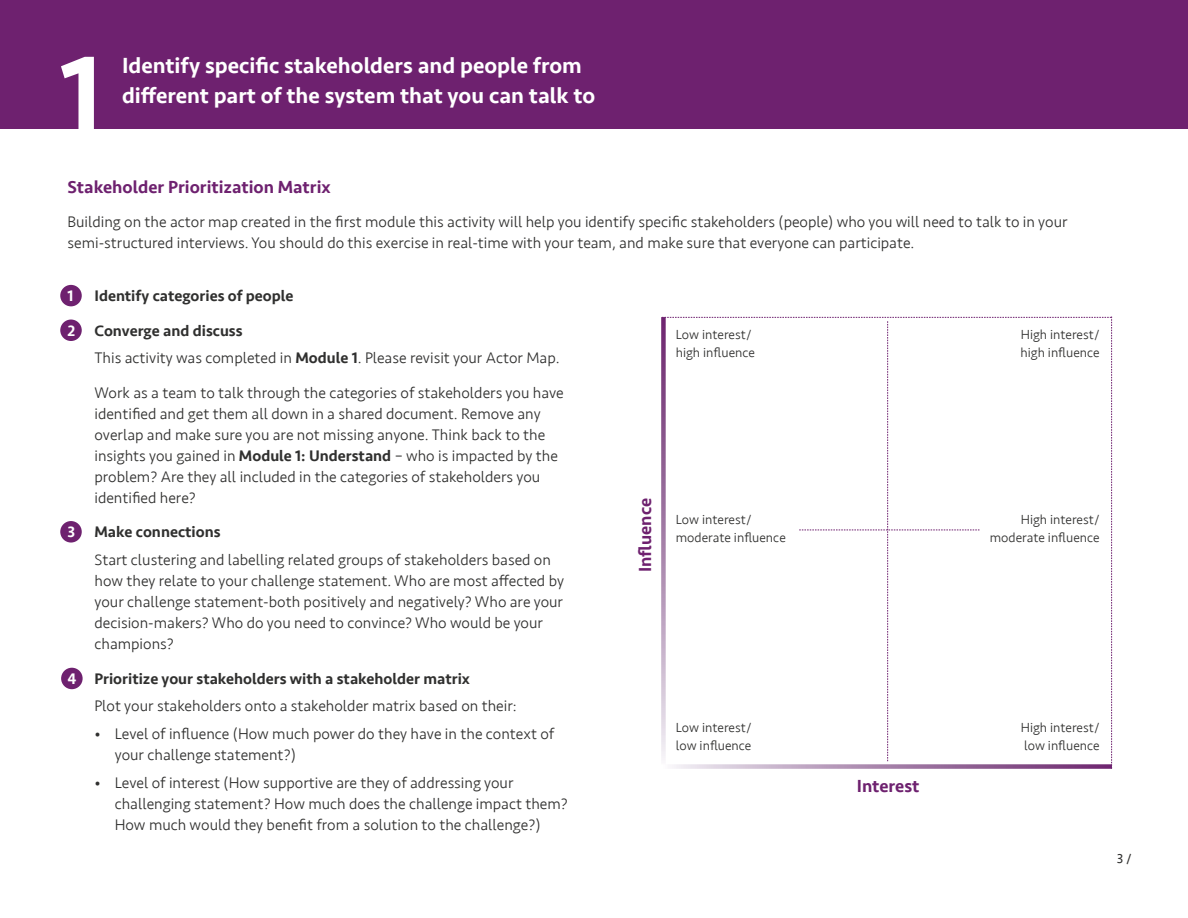
<style>
.page{position:relative;width:1188px;height:918px;background:#fff}
.page>*{position:absolute;margin:0;border:0;box-sizing:border-box;transform-origin:0 0}
.t1{font:500 22.5px/30px "Seravek";color:#fff}
.t2{font:500 18px "Seravek";color:#6e216f}
.t3{font:300 15.75px/21px "Seravek";color:#30302f}
.t4{font:500 15.75px/34.5px "Seravek";color:#30302f}
.t5{font:500 15.75px "Seravek";color:#fff}
.t6{font:300 13.5px/18px "Seravek";color:#30302f}
.t7{font:13.5px "Seravek";color:#30302f}
.s1{color:#fff}
.s2{font-weight:500}
.s3{font-weight:500;color:#fff}
</style>
<div class="page">
<div style="left:60px;top:285px;width:22px;height:21px;background:#6e216f;border-radius:50%"></div>
<div style="left:60px;top:320px;width:22px;height:21px;background:#6e216f;border-radius:50%"></div>
<div style="left:60px;top:521px;width:22px;height:22px;background:#6e216f;border-radius:50%"></div>
<div style="left:61px;top:668px;width:22px;height:21px;background:#6e216f;border-radius:50%"></div>
<div style="left:0;top:0;width:1188px;height:129px;background:#6e216f"></div>
<svg style="left:61px;top:57px;width:33px;height:72px"></svg>
<svg style="left:661px;top:317px;width:1px;height:439px"></svg>
<svg style="left:662px;top:317px;width:450px;height:452px"></svg>
<h1 class="t1" style="left:122px;top:51px;width:475px">Identify specific stakeholders and people from different part of the system that you can talk to</h1>
<p class="t2" style="left:68px;top:176px;width:265px">Stakeholder Prioritization Matrix</p>
<p class="t3" style="left:68px;top:212px;width:1002px">Building on the actor map created in the first module this activity will help you identify specific stakeholders (people) who you will need to talk to in your semi-structured interviews. You should do this exercise in real-time with your team, and make sure that everyone can participate.</p>
<p class="t4" style="left:68px;top:279px;width:228px;text-indent:27px">Identify categories of people<br><span class="s1">2</span> Converge and discuss</p>
<p class="t3" style="left:94px;top:341px;width:471px;line-height:34.5px">This activity was completed in <span class="s2">Module 1</span>. Please revisit your Actor Map.<br>Work as a team to talk through the categories of stakeholders you have</p>
<p class="t3" style="left:94px;top:403px;width:465px">identified and get them all down in a shared document. Remove any overlap and make sure you are not missing anyone. Think back to the insights you gained in <span class="s2">Module 1: Understand</span> – who is impacted by the problem? Are they all included in the categories of stakeholders you identified here?</p>
<p class="t3" style="left:94px;top:518px;width:458px;line-height:27.8px;text-indent:-27px"><span class="s3">3</span> <span class="s2">Make connections<br></span>Start clustering and labelling related groups of stakeholders based on</p>
<p class="t3" style="left:94px;top:571px;width:471px">how they relate to your challenge statement. Who are most affected by your challenge statement-both positively and negatively? Who are your decision-makers? Who do you need to convince? Who would be your champions?</p>
<p class="t3" style="left:94px;top:665px;width:424px;line-height:27.8px;text-indent:-27px"><span class="s3">4</span> <span class="s2">Prioritize your stakeholders with a stakeholder matrix<br></span>Plot your stakeholders onto a stakeholder matrix based on their:</p>
<p class="t3" style="left:115px;top:724px;width:441px;text-indent:-20px">• Level of influence (How much power do they have in the context of your challenge statement?)</p>
<p class="t3" style="left:115px;top:772px;width:455px;text-indent:-20px">• Level of interest (How supportive are they of addressing your challenging statement? How much does the challenge impact them?<br>How much would they benefit from a solution to the challenge?)</p>
<p class="t5" style="left:68px;top:286px;width:7px">1</p>
<p class="t6" style="left:676px;top:326px;width:81px">Low interest/ high influence</p>
<p class="t2" style="left:634px;top:572px;width:76px;rotate:-90deg">Influence</p>
<p class="t6" style="left:676px;top:511px;width:111px">Low interest/ moderate influence</p>
<p class="t6" style="left:676px;top:719px;width:77px">Low interest/ low influence</p>
<p class="t6" style="left:1021px;top:326px;width:81px">High interest/ high influence</p>
<p class="t6" style="left:990px;top:511px;width:111px;text-align:right">High interest/ moderate influence</p>
<p class="t2" style="left:857px;top:774px;width:64px">Interest</p>
<p class="t6" style="left:1021px;top:719px;width:80px">High interest/ low influence</p>
<p class="t7" style="left:1117px;top:848px;width:17px">3 /</p>
</div>
